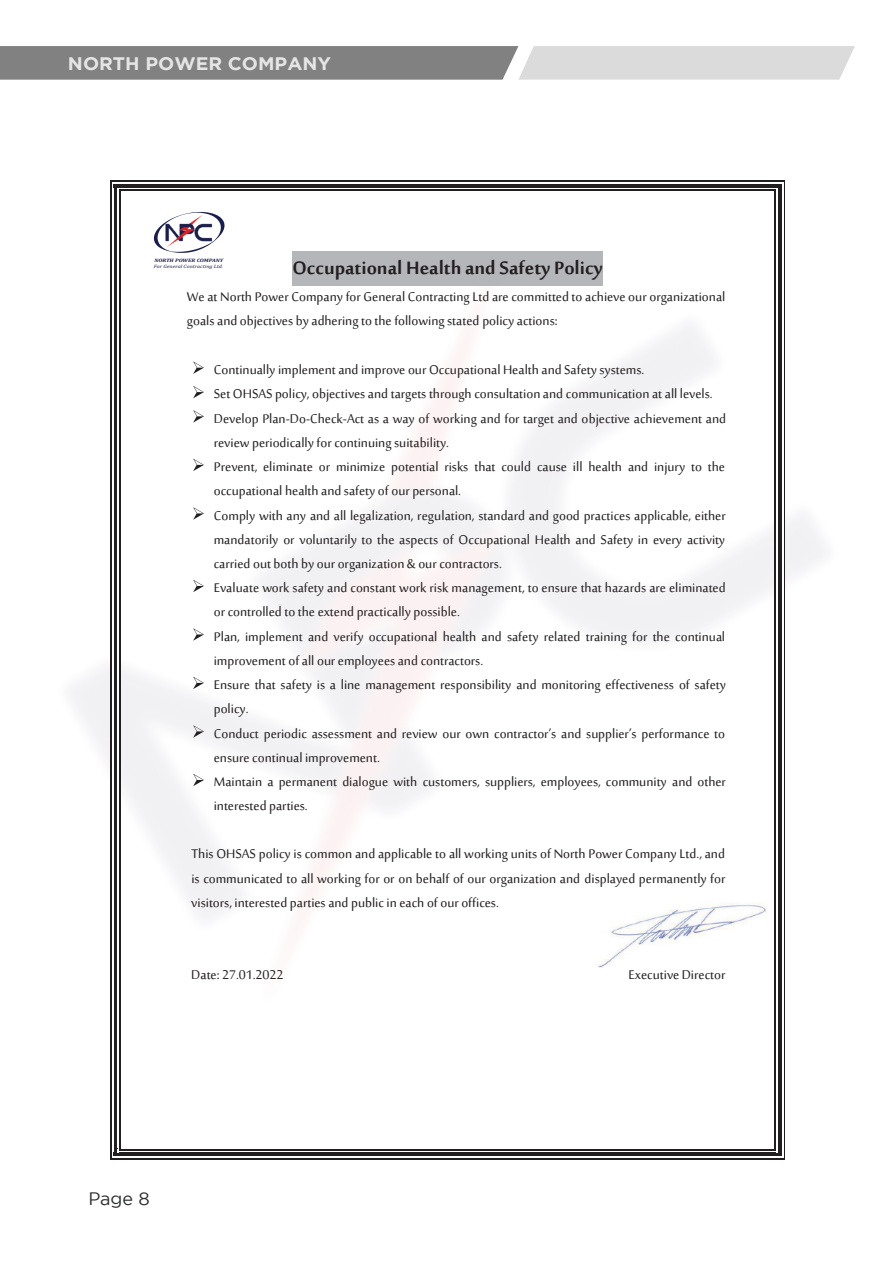
<style>
.page{position:relative;width:893px;height:1263px;background:#fff}
.page>*{position:absolute;margin:0;border:0;box-sizing:border-box;transform-origin:0 0}
.t1{font:700 24.75px "Sakkal Majalla";color:#231f20}
.t2{font:700 18.15px "Gotham";color:#e5e5e5;scale:1.05 1}
.t3{font:18px "Gotham";color:#2b2c2c}
.t4{font:17.25px/24.3px "Sakkal Majalla";color:#231f20}
.t5{font:italic 4.8px "Cambria";color:#1a1e4b;scale:1.24 1}
.t6{font:italic 700 4.8px "Cambria";color:#1a1e4b;scale:1.24 1}
</style>
<div class="page">
<svg style="left:0;top:46px;width:855px;height:34px;background:#a6a7a6"></svg>
<div style="left:293px;top:252px;width:310px;height:34px;background:#b5b6b9"></div>
<svg style="left:193px;top:361px;width:11px;height:13px"></svg>
<svg style="left:193px;top:386px;width:11px;height:12px"></svg>
<svg style="left:193px;top:410px;width:11px;height:13px"></svg>
<svg style="left:193px;top:459px;width:11px;height:12px"></svg>
<svg style="left:193px;top:507px;width:11px;height:13px"></svg>
<svg style="left:193px;top:580px;width:11px;height:12px"></svg>
<svg style="left:193px;top:628px;width:11px;height:13px"></svg>
<svg style="left:193px;top:677px;width:11px;height:12px"></svg>
<svg style="left:193px;top:725px;width:11px;height:13px"></svg>
<svg style="left:193px;top:774px;width:11px;height:12px"></svg>
<img style="left:596px;top:903px;width:171px;height:64px">
<svg style="left:110px;top:180px;width:11px;height:11px"></svg>
<hr style="left:121px;top:180px;width:653px;height:2px;background:#231f20">
<hr style="left:121px;top:184px;width:653px;height:4px;background:#231f20">
<hr style="left:121px;top:190px;width:653px;height:1px;background:#231f20">
<svg style="left:774px;top:180px;width:11px;height:11px"></svg>
<hr style="left:110px;top:191px;width:2px;height:958px;background:#231f20">
<hr style="left:114px;top:191px;width:3px;height:958px;background:#231f20">
<hr style="left:119px;top:191px;width:2px;height:958px;background:#231f20">
<hr style="left:783px;top:191px;width:2px;height:958px;background:#231f20">
<hr style="left:778px;top:191px;width:4px;height:958px;background:#231f20">
<hr style="left:774px;top:191px;width:2px;height:958px;background:#231f20">
<svg style="left:110px;top:1149px;width:11px;height:10px"></svg>
<hr style="left:121px;top:1158px;width:653px;height:1px;background:#231f20">
<hr style="left:121px;top:1152px;width:653px;height:4px;background:#231f20">
<hr style="left:121px;top:1149px;width:653px;height:1px;background:#231f20">
<svg style="left:774px;top:1149px;width:11px;height:10px"></svg>
<svg style="left:154px;top:212px;width:71px;height:41px"></svg>
<p class="t2" style="left:68px;top:53px;width:252px">NORTH POWER COMPANY</p>
<p class="t6" style="left:154px;top:257px;width:57px">NORTH POWER COMPANY</p>
<p class="t5" style="left:154px;top:263px;width:57px">For General Contracting Ltd.</p>
<h1 class="t1" style="left:293px;top:254px;width:312px">Occupational Health and Safety Policy</h1>
<p class="t4" style="left:187px;top:286px;width:540px">We at North Power Company for General Contracting Ltd arecommitted to achieve our organizational goalsand objectives byadheringto thefollowingstated policyactions:</p>
<p class="t4" style="left:214px;top:359px;width:514px">Continuallyimplementand improve our Occupational Health and Safetysystems.<br>Set OHSAS policy, objectivesand targets through consultation and communication atall levels.<br>Develop Plan-Do-Check-Act as a way of working and for target and objective achievement and review periodicallyfor continuingsuitability.<br>Prevent, eliminate or minimize potential risks that could cause ill health and injury to the occupational health and safety of our personal.<br>Comply with any and all legalization, regulation, standard and good practices applicable, either mandatorily or voluntarily to the aspects of Occupational Health and Safety in every activity carried out both by our organization &amp; our contractors.<br>Evaluate work safety and constant work risk management, to ensure that hazards are eliminated or controlled to the extend practically possible.<br>Plan, implement and verify occupational health and safety related training for the continual improvement ofall ouremployeesand contractors.<br>Ensure that safety is a line management responsibility and monitoring effectiveness of safety policy.<br>Conduct periodic assessment and review our own contractor’s and supplier’s performance to ensure continual improvement.<br>Maintain a permanent dialogue with customers, suppliers, employees, community and other interested parties.</p>
<p class="t4" style="left:191px;top:843px;width:536px;text-align:justify">This OHSAS policy is common and applicable to all working units of North Power Company Ltd., and is communicated to all working for or on behalf of our organization and displayed permanently for visitors, interested parties and public in each of our offices.</p>
<p class="t4" style="left:191px;top:964px;width:94px">Date: 27.01.2022</p>
<p class="t4" style="left:628px;top:964px;width:98px">Executive Director</p>
<p class="t3" style="left:88px;top:1188px;width:63px">Page 8</p>
</div>
